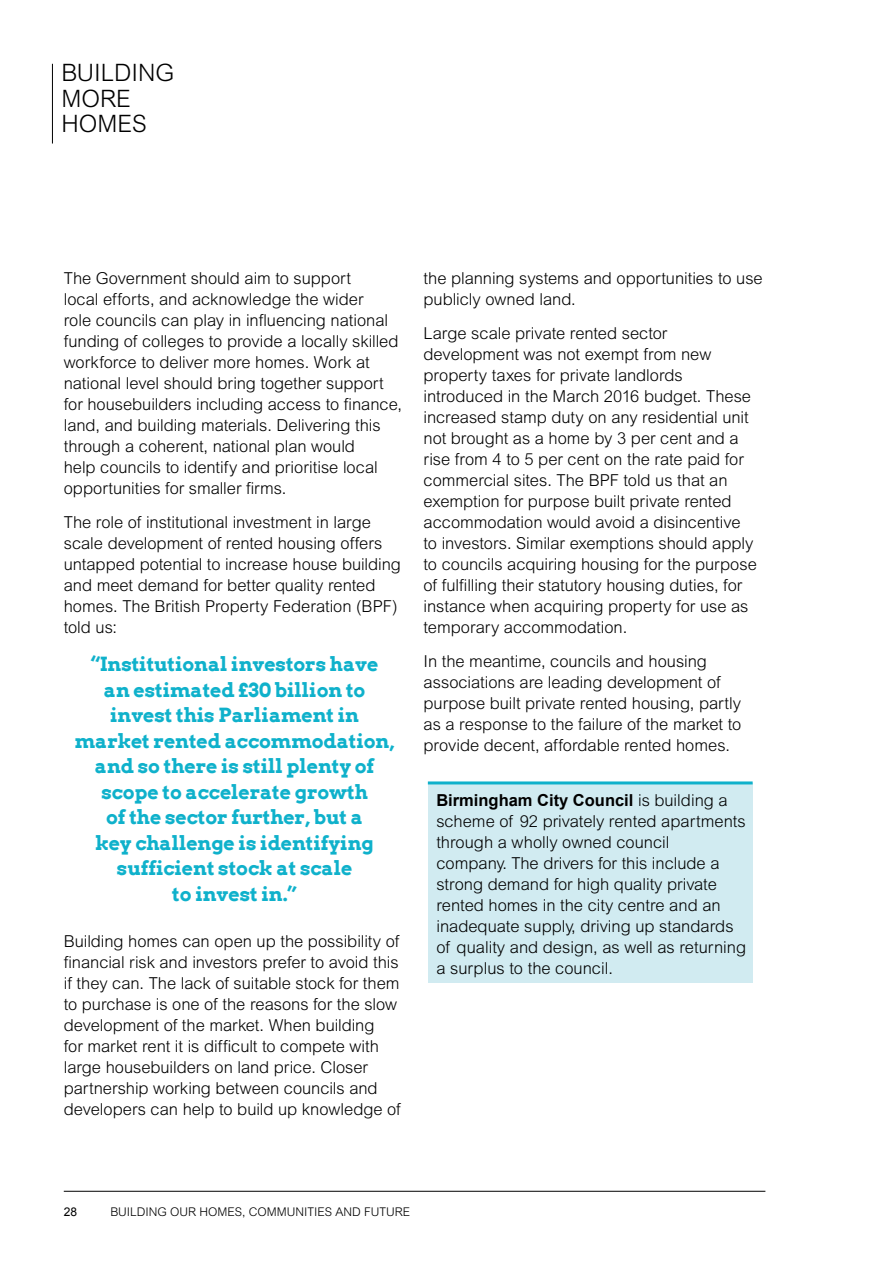
<style>
.page{position:relative;width:893px;height:1263px;background:#fff}
.page>*{position:absolute;margin:0;border:0;box-sizing:border-box;transform-origin:0 0}
.t1{font:300 24px/25.5px "Arial MT Std";color:#000}
.t2{font:700 19.5px/25.5px "Arvo";letter-spacing:-.005em;color:#0fb1cb;text-align:center}
.t3{font:300 16.5px/21px "Arial MT Std";color:#000}
.t4{font:700 16.5px "Arial";color:#000}
.t5{font:300 12px "Arial MT Std";color:#000}
.t6{font:12px "Arial";color:#000}
.s1{font-family:"Arial MT Std";font-weight:300}
</style>
<div class="page">
<hr style="left:64px;top:1191px;width:701px;height:1px;background:#000">
<hr style="left:52px;top:64px;width:1px;height:80px;background:#000">
<div style="left:428px;top:783px;width:325px;height:199px;background:#d1ebf1"></div>
<hr style="left:428px;top:781px;width:325px;height:3px;background:#0fb1cb">
<h1 class="t1" style="left:61px;top:60px;width:114px">BUILDING<br>MORE<br>HOMES</h1>
<p class="t3" style="left:64px;top:268px;width:340px">The Government should aim to support<br>local efforts, and acknowledge the wider<br>role councils can play in influencing national funding of colleges to provide a locally skilled workforce to deliver more homes. Work at national level should bring together support for housebuilders including access to finance, land, and building materials. Delivering this through a coherent, national plan would<br>help councils to identify and prioritise local opportunities for smaller firms.</p>
<p class="t3" style="left:64px;top:512px;width:339px">The role of institutional investment in large scale development of rented housing offers untapped potential to increase house building and meet demand for better quality rented homes. The British Property Federation (BPF) told us:</p>
<p class="t2" style="left:75px;top:651px;width:321px">“Institutional investors have<br>an estimated £30 billion to invest this Parliament in market rented accommodation, and so there is still plenty of scope to accelerate growth<br>of the sector further, but a<br>key challenge is identifying sufficient stock at scale<br>to invest in.”</p>
<p class="t3" style="left:64px;top:931px;width:339px">Building homes can open up the possibility of financial risk and investors prefer to avoid this if they can. The lack of suitable stock for them to purchase is one of the reasons for the slow development of the market. When building<br>for market rent it is difficult to compete with large housebuilders on land price. Closer partnership working between councils and developers can help to build up knowledge of</p>
<p class="t3" style="left:424px;top:268px;width:341px">the planning systems and opportunities to use publicly owned land.</p>
<p class="t3" style="left:424px;top:323px;width:335px">Large scale private rented sector development was not exempt from new property taxes for private landlords introduced in the March 2016 budget. These increased stamp duty on any residential unit not brought as a home by 3 per cent and a rise from 4 to 5 per cent on the rate paid for commercial sites. The BPF told us that an exemption for purpose built private rented accommodation would avoid a disincentive to investors. Similar exemptions should apply to councils acquiring housing for the purpose of fulfilling their statutory housing duties, for instance when acquiring property for use as temporary accommodation.</p>
<p class="t3" style="left:424px;top:650px;width:319px">In the meantime, councils and housing associations are leading development of purpose built private rented housing, partly as a response to the failure of the market to provide decent, affordable rented homes.</p>
<p class="t4" style="left:436px;top:789px;width:293px">Birmingham City Council <span class="s1">is building a</span></p>
<p class="t3" style="left:436px;top:810px;width:311px">scheme of 92 privately rented apartments through a wholly owned council<br>company. The drivers for this include a strong demand for high quality private rented homes in the city centre and an inadequate supply, driving up standards of quality and design, as well as returning a surplus to the council.</p>
<p class="t6" style="left:64px;top:1204px;width:15px">28</p>
<p class="t5" style="left:111px;top:1205px;width:301px">BUILDING OUR HOMES, COMMUNITIES AND FUTURE</p>
</div>
